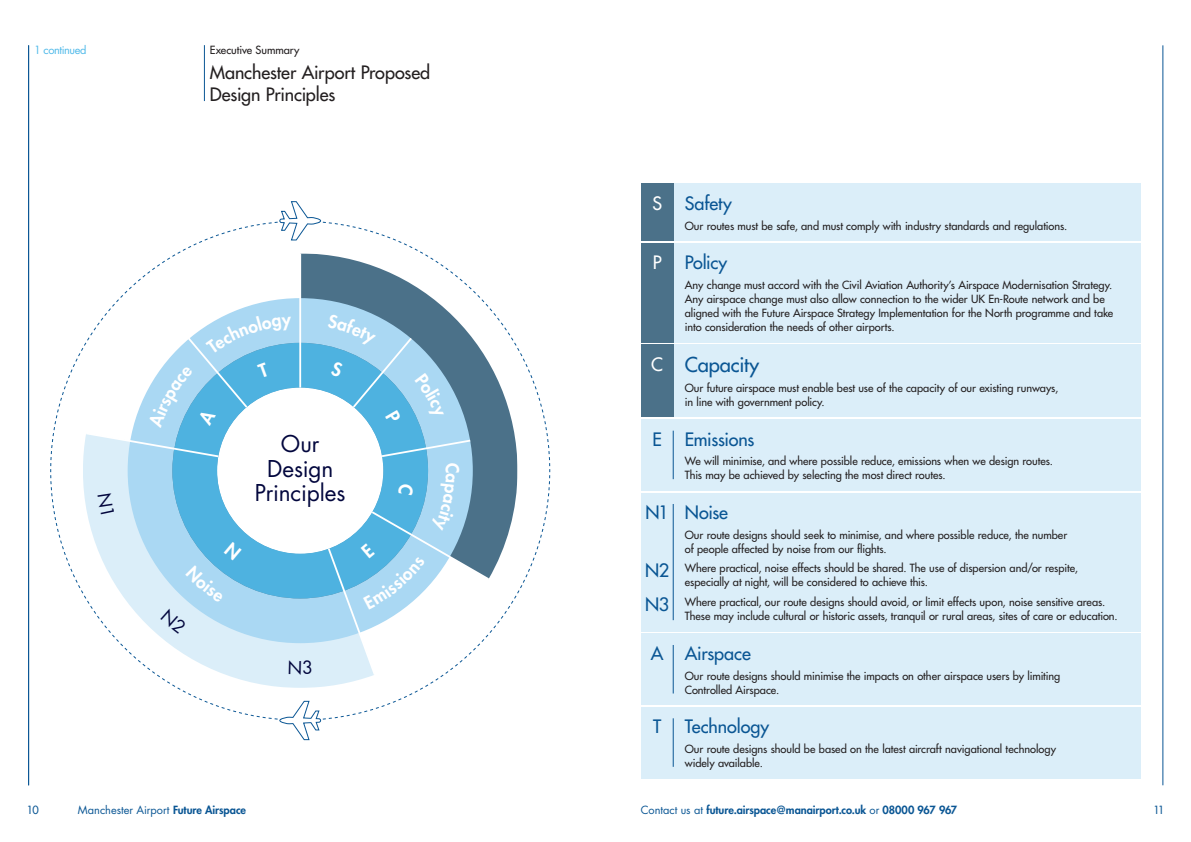
<style>
.page{position:relative;width:1191px;height:842px;background:#fff}
.page>*{position:absolute;margin:0;border:0;box-sizing:border-box;transform-origin:0 0}
.t1{font:22.5px/24.6px "Futura Std";letter-spacing:-.005em;color:#02063d;text-align:center}
.SubHeadLevel0{font:500 20px "Futura Std";letter-spacing:-.005em;color:#0a5694}
.SubHeadLevel0-2{font:500 18px "Futura Std";letter-spacing:-.01em;color:#0a5694}
.OutQuoteLevel1{font:500 18px/22px "Futura Std";letter-spacing:-.005em;color:#231f20}
.SubHeadLevel0-3{font:500 18px "Futura Std";color:#fff}
.SubHeadLevel0-4{font:500 11px/14px "Futura Std";color:#231f20}
.t2{font:800 11px "Futura Std";letter-spacing:-.005em;color:#0a5694}
.t3{font:11px "Futura Std";color:#0a5694}
.MainheadLevel1{font:500 11px "Futura Std";letter-spacing:-.005em;color:#231f20}
.Number{font:11px "Futura Std";letter-spacing:-.035em;color:#4eb9e9}
.t4{font:500 11px "Futura Std";color:#0a5694}
.s1{font-weight:800}
.s2{font-weight:400}
</style>
<div class="page">
<hr style="left:1162px;top:45px;width:1px;height:740px;background:#0a5694">
<hr style="left:204px;top:45px;width:1px;height:56px;background:#0a5694">
<hr style="left:28px;top:45px;width:1px;height:740px;background:#0a5694">
<div style="left:673px;top:184px;width:467px;height:57px;background:#dbeef9"></div>
<div style="left:673px;top:243px;width:467px;height:99px;background:#dbeef9"></div>
<div style="left:673px;top:344px;width:467px;height:73px;background:#dbeef9"></div>
<div style="left:673px;top:419px;width:467px;height:71px;background:#dbeef9"></div>
<div style="left:673px;top:493px;width:467px;height:138px;background:#dbeef9"></div>
<div style="left:673px;top:634px;width:467px;height:71px;background:#dbeef9"></div>
<div style="left:673px;top:707px;width:467px;height:71px;background:#dbeef9"></div>
<div style="left:641px;top:184px;width:32px;height:57px;background:#4b7189"></div>
<div style="left:641px;top:243px;width:32px;height:99px;background:#4b7189"></div>
<div style="left:641px;top:344px;width:32px;height:73px;background:#4b7189"></div>
<div style="left:641px;top:419px;width:32px;height:71px;background:#dbeef9"></div>
<div style="left:641px;top:493px;width:32px;height:138px;background:#dbeef9"></div>
<div style="left:641px;top:634px;width:32px;height:71px;background:#dbeef9"></div>
<div style="left:641px;top:707px;width:32px;height:71px;background:#dbeef9"></div>
<svg style="left:50px;top:221px;width:500px;height:499px"></svg>
<hr style="left:673px;top:431px;width:1px;height:48px;background:#0a5694">
<hr style="left:673px;top:504px;width:1px;height:116px;background:#0a5694">
<hr style="left:673px;top:645px;width:1px;height:48px;background:#0a5694">
<hr style="left:673px;top:718px;width:1px;height:49px;background:#0a5694">
<svg style="left:279px;top:201px;width:43px;height:40px"></svg>
<svg style="left:279px;top:700px;width:43px;height:41px"></svg>
<svg style="left:83px;top:271px;width:434px;height:417px"></svg>
<p class="Number" style="left:34px;top:43px;width:54px">1 continued</p>
<h1 class="MainheadLevel1" style="left:210px;top:43px;width:91px">Executive Summary</h1>
<p class="OutQuoteLevel1" style="left:210px;top:62px;width:222px">Manchester Airport Proposed<br>Design Principles</p>
<h1 class="t1" style="left:255px;top:432px;width:92px">Our<br>Design<br>Principles</h1>
<p class="SubHeadLevel0-3" style="left:652px;top:192px;width:11px">S</p>
<p class="SubHeadLevel0-3" style="left:652px;top:251px;width:10px">P</p>
<p class="SubHeadLevel0-3" style="left:651px;top:353px;width:13px">C</p>
<p class="SubHeadLevel0-2" style="left:652px;top:428px;width:11px">E</p>
<p class="SubHeadLevel0-2" style="left:645px;top:501px;width:25px">N1</p>
<p class="SubHeadLevel0-2" style="left:645px;top:559px;width:25px">N2</p>
<p class="SubHeadLevel0-2" style="left:645px;top:593px;width:26px">N3</p>
<p class="SubHeadLevel0-2" style="left:651px;top:642px;width:14px">A</p>
<p class="SubHeadLevel0-2" style="left:653px;top:715px;width:10px">T</p>
<p class="SubHeadLevel0-2" style="left:685px;top:192px;width:48px">Safety</p>
<p class="SubHeadLevel0-4" style="left:685px;top:219px;width:384px">Our routes must be safe, and must comply with industry standards and regulations.</p>
<p class="SubHeadLevel0-2" style="left:685px;top:251px;width:44px">Policy</p>
<p class="SubHeadLevel0-4" style="left:685px;top:278px;width:430px">Any change must accord with the Civil Aviation Authority’s Airspace Modernisation Strategy.<br>Any airspace change must also allow connection to the wider UK En-Route network and be aligned with the Future Airspace Strategy Implementation for the North programme and take into consideration the needs of other airports.</p>
<p class="SubHeadLevel0" style="left:685px;top:352px;width:76px">Capacity</p>
<p class="SubHeadLevel0-4" style="left:685px;top:381px;width:375px">Our future airspace must enable best use of the capacity of our existing runways, in line with government policy.</p>
<p class="SubHeadLevel0-2" style="left:685px;top:428px;width:71px">Emissions</p>
<p class="SubHeadLevel0-4" style="left:685px;top:454px;width:370px">We will minimise, and where possible reduce, emissions when we design routes.<br>This may be achieved by selecting the most direct routes.</p>
<p class="SubHeadLevel0-2" style="left:685px;top:501px;width:45px">Noise</p>
<p class="SubHeadLevel0-4" style="left:685px;top:527px;width:384px">Our route designs should seek to minimise, and where possible reduce, the number of people affected by noise from our flights.</p>
<p class="SubHeadLevel0-4" style="left:685px;top:561px;width:394px">Where practical, noise effects should be shared. The use of dispersion and/or respite, especially at night, will be considered to achieve this.</p>
<p class="SubHeadLevel0-4" style="left:685px;top:595px;width:434px">Where practical, our route designs should avoid, or limit effects upon, noise sensitive areas.<br>These may include cultural or historic assets, tranquil or rural areas, sites of care or education.</p>
<p class="SubHeadLevel0-2" style="left:685px;top:642px;width:67px">Airspace</p>
<p class="SubHeadLevel0-4" style="left:685px;top:668px;width:377px">Our route designs should minimise the impacts on other airspace users by limiting<br>Controlled Airspace.</p>
<p class="SubHeadLevel0-2" style="left:685px;top:715px;width:86px">Technology</p>
<p class="SubHeadLevel0-4" style="left:685px;top:742px;width:373px">Our route designs should be based on the latest aircraft navigational technology widely available.</p>
<p class="t4" style="left:27px;top:803px;width:13px">10</p>
<p class="t3" style="left:78px;top:803px;width:170px">Manchester Airport <span class="s1">Future Airspace</span></p>
<p class="t2" style="left:641px;top:803px;width:318px"><span class="s2">Contact us at</span> future.airspace@manairport.co.uk <span class="s2">or</span> 08000 967 967</p>
<p class="t4" style="left:1153px;top:803px;width:13px">11</p>
</div>
